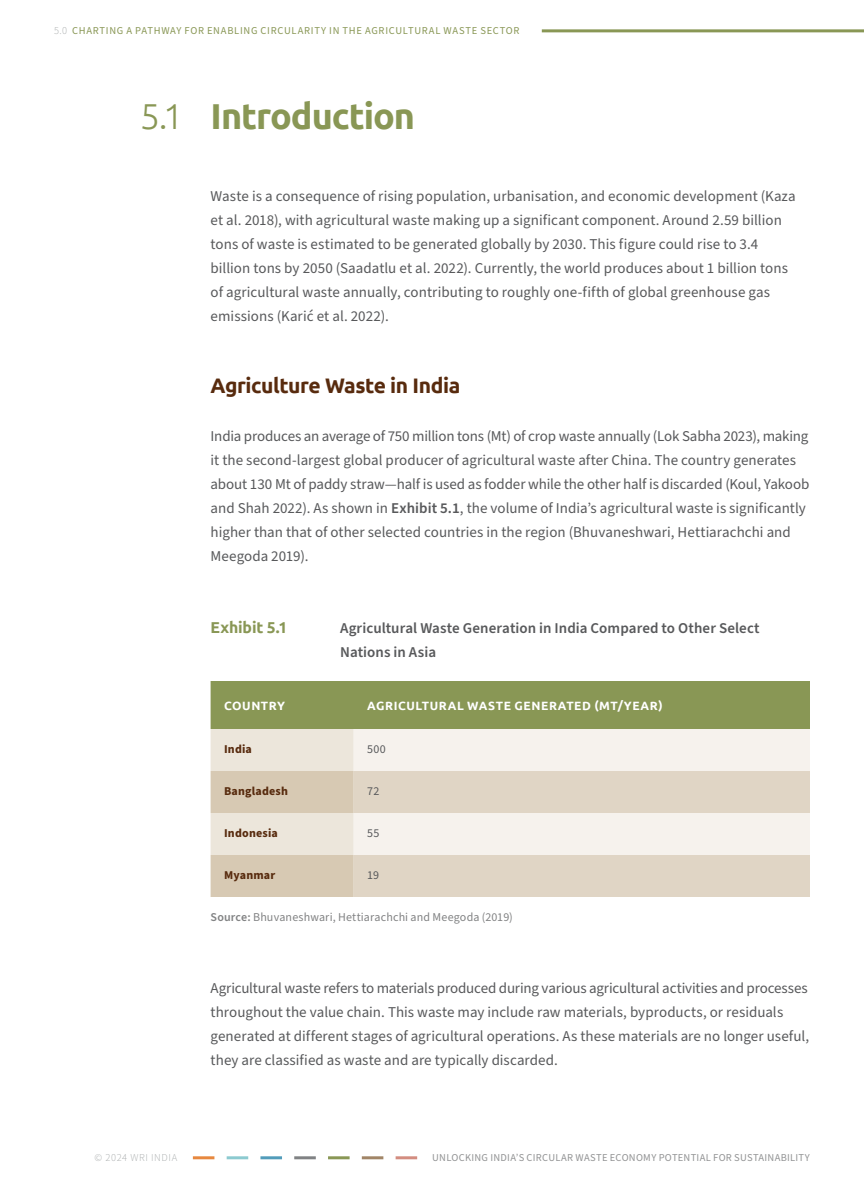
<style>
.page{position:relative;width:864px;height:1188px;background:#fff}
.page>*{position:absolute;margin:0;border:0;box-sizing:border-box;transform-origin:0 0}
.t1{font:700 36px "Ubuntu";letter-spacing:-.03em;color:#899755}
.t2{font:700 21px "Ubuntu";letter-spacing:-.02em;color:#582b0e}
.t3{font:700 15.75px "Ubuntu";letter-spacing:-.005em;color:#899755}
.t4{font:15px/24px "Source Sans Pro";color:#58595b}
.t5{font:600 15px/24px "Source Sans Pro";letter-spacing:.005em;color:#58595b}
.t6{font:12px "Source Sans Pro";letter-spacing:.015em;color:#828384}
.t7{font:700 12px "Ubuntu";letter-spacing:.05em;color:#fff}
.t8{font:700 12px "Source Sans Pro";letter-spacing:.015em;color:#582b0e}
.t9{font:12px "Source Sans Pro";letter-spacing:.02em;color:#58595b}
.t10{font:10.5px "Source Sans Pro";letter-spacing:.065em;color:#899755}
.t11{font:10.5px "Source Sans Pro";letter-spacing:.025em;color:#929394}
.t12{font:300 10.5px "Source Sans Pro";letter-spacing:.065em;color:#a7aaab}
.s1{font-weight:300;color:#a7aaab}
.s2{font-weight:300}
.s3{font-weight:600}
</style>
<div class="page">
<hr style="left:542px;top:29px;width:322px;height:3px;background:#899755">
<hr style="left:396px;top:1156px;width:21px;height:3px;background:#d38d80">
<hr style="left:362px;top:1156px;width:21px;height:3px;background:#a18567">
<hr style="left:193px;top:1156px;width:21px;height:3px;background:#e7883f">
<hr style="left:227px;top:1156px;width:21px;height:3px;background:#8ccad0">
<hr style="left:260px;top:1156px;width:22px;height:3px;background:#529cba">
<hr style="left:294px;top:1156px;width:22px;height:3px;background:#808284">
<hr style="left:328px;top:1156px;width:22px;height:3px;background:#899755">
<svg style="left:211px;top:681px;width:599px;height:216px;background:#c3c4a3"></svg>
<svg style="left:354px;top:771px;width:456px;height:126px;background:#e7ded2"></svg>
<p class="t10" style="left:54px;top:24px;width:467px"><span class="s1">5.0</span> CHARTING A PATHWAY FOR ENABLING CIRCULARITY IN THE AGRICULTURAL WASTE SECTOR</p>
<h1 class="t1" style="left:140px;top:94px;width:277px"><span class="s2">5.1</span> Introduction</h1>
<p class="t4" style="left:211px;top:185px;width:587px">Waste is a consequence of rising population, urbanisation, and economic development (Kaza et al. 2018), with agricultural waste making up a significant component. Around 2.59 billion tons of waste is estimated to be generated globally by 2030. This figure could rise to 3.4 billion tons by 2050 (Saadatlu et al. 2022). Currently, the world produces about 1 billion tons of agricultural waste annually, contributing to roughly one-fifth of global greenhouse gas emissions (Karić et al. 2022).</p>
<h2 class="t2" style="left:211px;top:373px;width:251px">Agriculture Waste in India</h2>
<p class="t4" style="left:211px;top:425px;width:600px">India produces an average of 750 million tons (Mt) of crop waste annually (Lok Sabha 2023), making it the second-largest global producer of agricultural waste after China. The country generates about 130 Mt of paddy straw—half is used as fodder while the other half is discarded (Koul, Yakoob and Shah 2022). As shown in <span class="s3">Exhibit 5.1</span>, the volume of India’s agricultural waste is significantly higher than that of other selected countries in the region (Bhuvaneshwari, Hettiarachchi and Meegoda 2019).</p>
<p class="t3" style="left:211px;top:618px;width:78px">Exhibit 5.1</p>
<p class="t5" style="left:340px;top:617px;width:421px">Agricultural Waste Generation in India Compared to Other Select<br>Nations in Asia</p>
<p class="t7" style="left:224px;top:698px;width:63px">COUNTRY</p>
<p class="t7" style="left:367px;top:698px;width:297px">AGRICULTURAL WASTE GENERATED (MT/YEAR)</p>
<p class="t8" style="left:224px;top:741px;width:29px">India</p>
<p class="t9" style="left:367px;top:741px;width:20px">500</p>
<p class="t8" style="left:224px;top:783px;width:65px">Bangladesh</p>
<p class="t9" style="left:367px;top:783px;width:14px">72</p>
<p class="t8" style="left:224px;top:825px;width:55px">Indonesia</p>
<p class="t9" style="left:367px;top:825px;width:14px">55</p>
<p class="t8" style="left:224px;top:867px;width:53px">Myanmar</p>
<p class="t9" style="left:367px;top:867px;width:14px">19</p>
<p class="t6" style="left:211px;top:909px;width:304px"><span class="s3">Source:</span> Bhuvaneshwari, Hettiarachchi and Meegoda (2019)</p>
<p class="t4" style="left:211px;top:977px;width:600px">Agricultural waste refers to materials produced during various agricultural activities and processes throughout the value chain. This waste may include raw materials, byproducts, or residuals generated at different stages of agricultural operations. As these materials are no longer useful, they are classified as waste and are typically discarded.</p>
<p class="t12" style="left:95px;top:1150px;width:84px">© 2024 WRI INDIA</p>
<p class="t11" style="left:432px;top:1150px;width:379px">UNLOCKING INDIA’S CIRCULAR WASTE ECONOMY POTENTIAL FOR SUSTAINABILITY</p>
</div>
